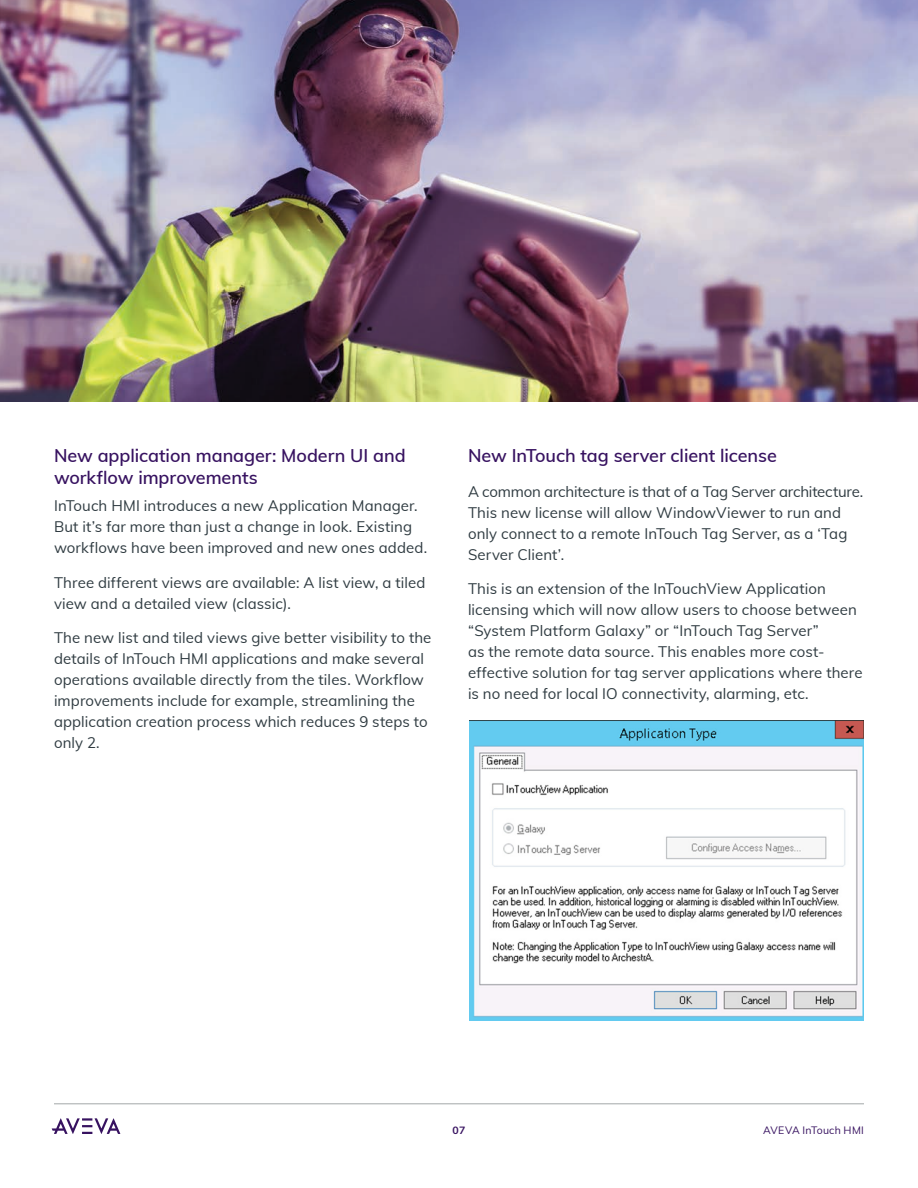
<style>
.page{position:relative;width:918px;height:1188px;background:#fff}
.page>*{position:absolute;margin:0;border:0;box-sizing:border-box;transform-origin:0 0}
.S1_Subheadlines{font:600 18px/21.6px "Muli";letter-spacing:-.005em;color:#371260}
.Body_Copy{font:600 18px "Muli";letter-spacing:-.005em;color:#371260}
.Body_Copy-2{font:15px/21px "Muli";letter-spacing:.005em;color:#2f3b41}
.t1{font:10.5px "Muli";letter-spacing:.025em;color:#371260}
.t2{font:700 10.5px "Muli";color:#371260}
</style>
<div class="page">
<hr style="left:54px;top:1104px;width:810px;height:1px;background:#a3a7a9">
<svg style="left:52px;top:1118px;width:68px;height:16px"></svg>
<img style="left:470px;top:720px;width:394px;height:301px">
<img style="left:0;top:0;width:918px;height:401px">
<p class="S1_Subheadlines" style="left:54px;top:444px;width:353px">New application manager: Modern UI and workflow improvements</p>
<p class="Body_Copy-2" style="left:54px;top:495px;width:375px">InTouch HMI introduces a new Application Manager.<br>But it’s far more than just a change in look. Existing workflows have been improved and new ones added.</p>
<p class="Body_Copy-2" style="left:54px;top:571px;width:373px">Three different views are available: A list view, a tiled view and a detailed view (classic).</p>
<p class="Body_Copy-2" style="left:54px;top:627px;width:379px">The new list and tiled views give better visibility to the details of InTouch HMI applications and make several operations available directly from the tiles. Workflow improvements include for example, streamlining the application creation process which reduces 9 steps to only 2.</p>
<p class="Body_Copy" style="left:468px;top:442px;width:310px">New InTouch tag server client license</p>
<p class="Body_Copy-2" style="left:468px;top:480px;width:397px">A common architecture is that of a Tag Server architecture.<br>This new license will allow WindowViewer to run and only connect to a remote InTouch Tag Server, as a ‘Tag Server Client’.</p>
<p class="Body_Copy-2" style="left:468px;top:577px;width:396px">This is an extension of the InTouchView Application licensing which will now allow users to choose between “System Platform Galaxy” or “InTouch Tag Server”<br>as the remote data source. This enables more cost&shy;effective solution for tag server applications where there is no need for local IO connectivity, alarming, etc.</p>
<p class="t2" style="left:453px;top:1123px;width:14px">07</p>
<p class="t1" style="left:763px;top:1122px;width:102px">AVEVA InTouch HMI</p>
</div>
